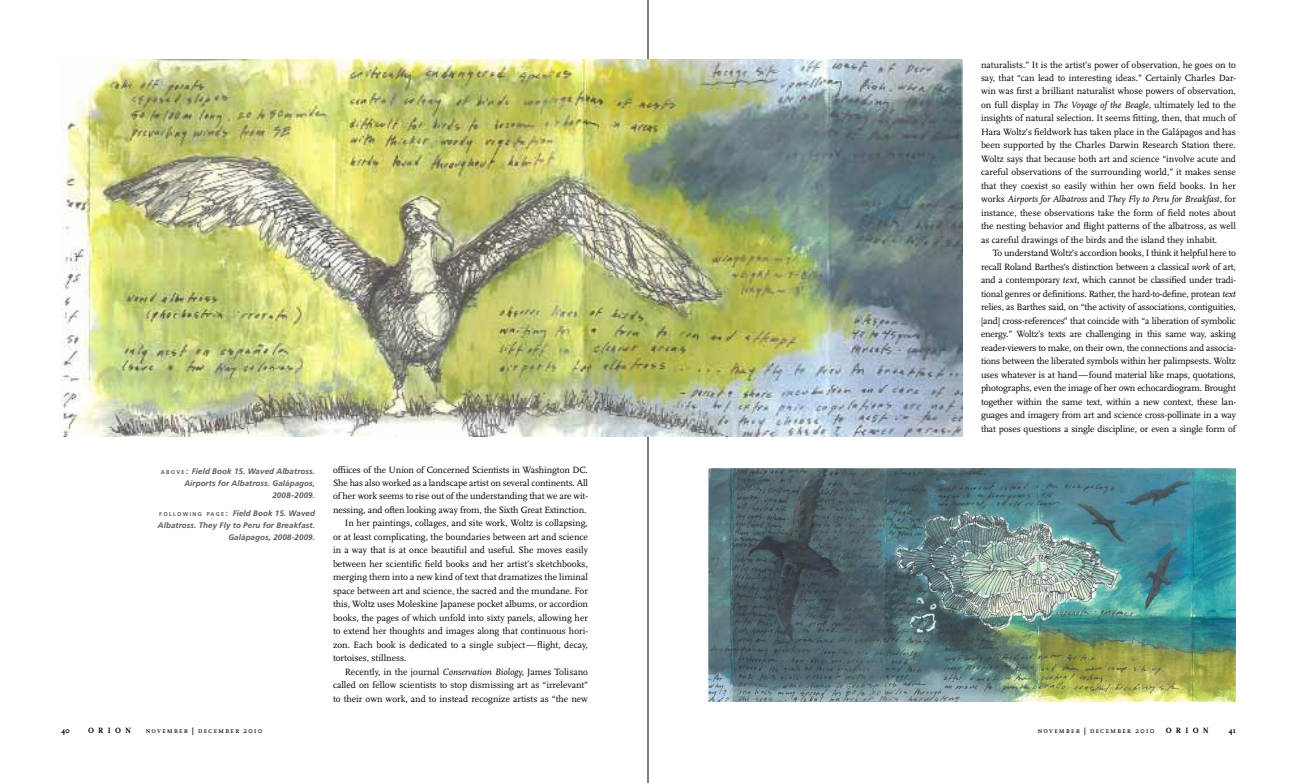
<style>
.page{position:relative;width:1296px;height:783px;background:#fff}
.page>*{position:absolute;margin:0;border:0;box-sizing:border-box;transform-origin:0 0}
.t1{font:9.5px/13.5px "Scala";color:#000;text-align:justify}
.t2{font:italic 700 8px/12px "Frutiger";letter-spacing:.01em;color:#58595b;text-align:right}
.t3{font:8px "Scala Caps";letter-spacing:.11em;color:#000}
.t4{font:700 8px "Scala";letter-spacing:.525em;color:#000}
.s1{font-style:normal;font-size:5.6px}
.s2{font-style:normal}
.s3{font-style:italic}
.s4{font-family:"Frutiger";font-weight:300;font-size:10px}
</style>
<div class="page">
<hr style="left:648px;top:0;width:1px;height:783px;background:#000">
<img style="left:60px;top:59px;width:903px;height:378px">
<img style="left:708px;top:468px;width:528px;height:234px">
<p class="t2" style="left:161px;top:465px;width:156px"><span class="s1">A B O V E</span> <span class="s2">:</span> Field Book 15. Waved Albatross.<br>Airports for Albatross. Galápagos,<br>2008–2009.</p>
<p class="t2" style="left:158px;top:507px;width:159px"><span class="s1">FOLLOWING PAGE</span><span class="s2">:</span> Field Book 15. Waved<br>Albatross. They Fly to Peru for Breakfast.<br>Galápagos, 2008-2009.</p>
<p class="t1" style="left:333px;top:463px;width:256px">offiices of the Union of Concerned Scientists in Washington DC.</p>
<p class="t1" style="left:333px;top:476px;width:257px">She has also worked as a landscape artist on several continents. All</p>
<p class="t1" style="left:333px;top:490px;width:256px">of her work seems to rise out of the understanding that we are wit-</p>
<p class="t1" style="left:333px;top:503px;width:255px">nessing, and often looking away from, the Sixth Great Extinction.</p>
<p class="t1" style="left:345px;top:517px;width:245px">In her paintings, collages, and site work, Woltz is collapsing,</p>
<p class="t1" style="left:333px;top:530px;width:257px">or at least complicating, the boundaries between art and science</p>
<p class="t1" style="left:333px;top:544px;width:256px">in a way that is at once beautiful and useful. She moves easily</p>
<p class="t1" style="left:333px;top:557px;width:256px">between her scientific field books and her artist’s sketchbooks,</p>
<p class="t1" style="left:333px;top:571px;width:256px">merging them into a new kind of text that dramatizes the liminal</p>
<p class="t1" style="left:333px;top:584px;width:257px">space between art and science, the sacred and the mundane. For</p>
<p class="t1" style="left:333px;top:598px;width:256px">this, Woltz uses Moleskine Japanese pocket albums, or accordion</p>
<p class="t1" style="left:333px;top:611px;width:256px">books, the pages of which unfold into sixty panels, allowing her</p>
<p class="t1" style="left:333px;top:625px;width:257px">to extend her thoughts and images along that continuous hori-</p>
<p class="t1" style="left:333px;top:638px;width:256px">zon. Each book is dedicated to a single subject—flight, decay,</p>
<p class="t1" style="left:333px;top:652px;width:75px">tortoises, stillness.</p>
<p class="t1" style="left:345px;top:665px;width:245px">Recently, in the journal <span class="s3">Conservation Biology,</span> James Tolisano</p>
<p class="t1" style="left:333px;top:679px;width:257px">called on fellow scientists to stop dismissing art as “irrelevant”</p>
<p class="t1" style="left:333px;top:692px;width:256px">to their own work, and to instead recognize artists as “the new</p>
<p class="t1" style="left:981px;top:58px;width:257px">naturalists.” It is the artist’s power of observation, he goes on to say, that “can lead to interesting ideas.” Certainly Charles Dar&shy;win was first a brilliant naturalist whose powers of observation, on full display in <span class="s3">The Voyage of the Beagle,</span> ultimately led to the insights of natural selection. It seems fitting, then, that much of Hara Woltz’s fieldwork has taken place in the Galápagos and has been supported by the Charles Darwin Research Station there.<br>Woltz says that because both art and science “involve acute and careful observations of the surrounding world,” it makes sense that they coexist so easily within her own field books. In her works <span class="s3">Airports for Albatross</span> and <span class="s3">They Fly to Peru for Breakfast,</span> for instance, these observations take the form of field notes about the nesting behavior and flight patterns of the albatross, as well as careful drawings of the birds and the island they inhabit.</p>
<p class="t1" style="left:981px;top:247px;width:257px;text-indent:12px">To understand Woltz’s accordion books, I think it helpful here to recall Roland Barthes’s distinction between a classical <span class="s3">work</span> of art, and a contemporary <span class="s3">text</span>, which cannot be classified under tradi&shy;tional genres or definitions. Rather, the hard-to-define, protean <span class="s3">text </span>relies, as Barthes said, on “the activity of associations, contiguities, [and] cross-references” that coincide with “a liberation of symbolic energy.” Woltz’s texts are challenging in this same way, asking reader-viewers to make, on their own, the connections and associa&shy;tions between the liberated symbols within her palimpsests. Woltz uses whatever is at hand—found material like maps, quotations, photographs, even the image of her own echocardiogram. Brought together within the same text, within a new context, these lan&shy;guages and imagery from art and science cross-pollinate in a way that poses questions a single discipline, or even a single form of</p>
<p class="t4" style="left:88px;top:726px;width:45px">ORION</p>
<p class="t3" style="left:146px;top:726px;width:50px">november <span class="s4">|</span></p>
<p class="t4" style="left:61px;top:726px;width:11px">40</p>
<p class="t3" style="left:198px;top:726px;width:66px">december 2010</p>
<p class="t3" style="left:1038px;top:726px;width:119px">november <span class="s4">|</span> december 2010</p>
<p class="t4" style="left:1166px;top:726px;width:45px">ORION</p>
<p class="t4" style="left:1228px;top:726px;width:9px">41</p>
</div>
